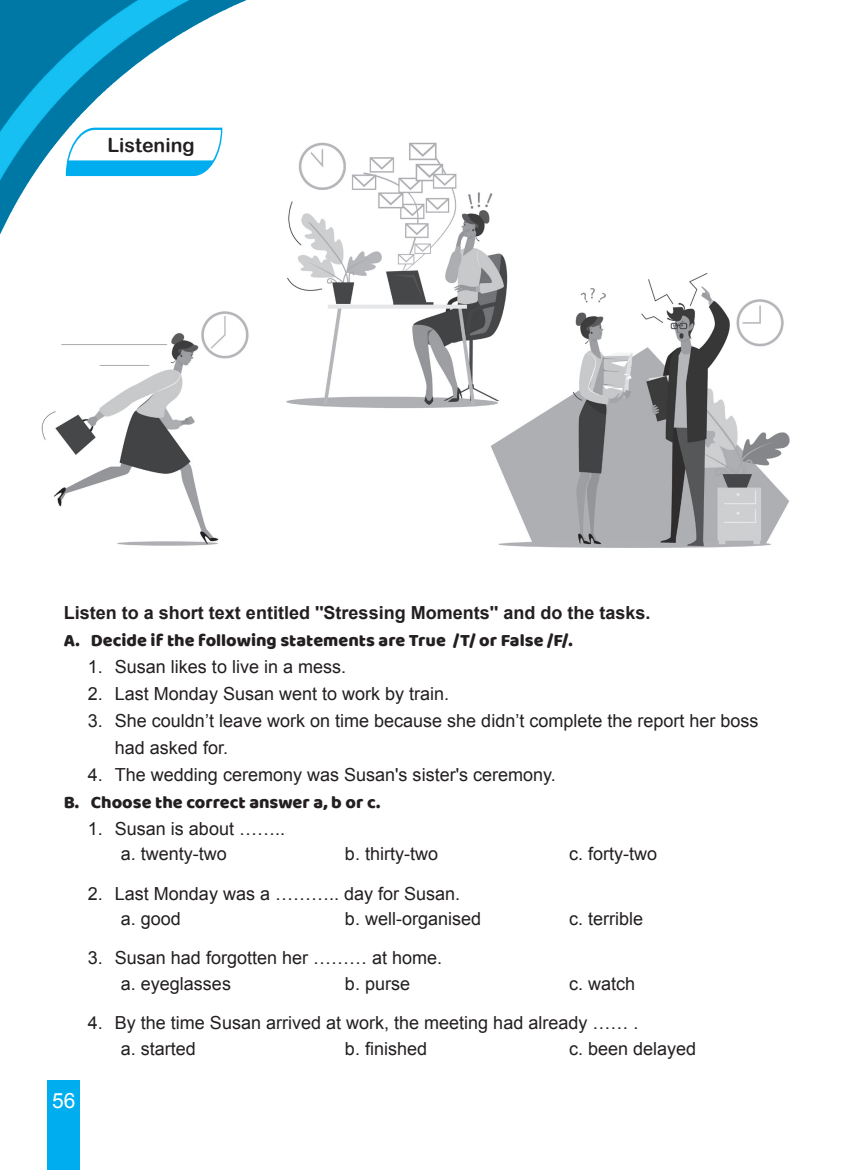
<style>
.page{position:relative;width:851px;height:1170px;background:#fff}
.page>*{position:absolute;margin:0;border:0;box-sizing:border-box;transform-origin:0 0}
.t1{font:21px "Arial";color:#fff}
.t2{font:19.5px "Arial Rounded MT Bold";color:#231f20}
.t3{font:18px/25px "Arial";color:#231f20}
.t4{font:18px "Baloo";color:#231f20}
.t5{font:700 18px "Arial";color:#231f20}
</style>
<div class="page">
<img style="left:491px;top:273px;width:299px;height:275px">
<img style="left:286px;top:142px;width:238px;height:278px">
<img style="left:41px;top:311px;width:208px;height:235px">
<div style="left:48px;top:1080px;width:32px;height:89px;background:#00aeef"></div>
<img style="left:0;top:0;width:309px;height:290px">
<p class="t2" style="left:107px;top:133px;width:89px">Listening</p>
<p class="t5" style="left:64px;top:600px;width:588px">Listen to a short text entitled ''Stressing Moments'' and do the tasks.</p>
<p class="t4" style="left:64px;top:628px;width:510px">A. Decide if the following statements are True /T/ or False /F/.</p>
<p class="t3" style="left:88px;top:654px;width:260px">1. Susan likes to live in a mess.</p>
<p class="t3" style="left:88px;top:681px;width:363px">2. Last Monday Susan went to work by train.</p>
<p class="t3" style="left:115px;top:707px;width:645px;line-height:27px;text-indent:-27px">3. She couldn’t leave work on time because she didn’t complete the report her boss had asked for.</p>
<p class="t3" style="left:88px;top:762px;width:469px">4. The wedding ceremony was Susan's sister's ceremony.</p>
<p class="t4" style="left:64px;top:790px;width:318px">B. Choose the correct answer a, b or c.</p>
<p class="t3" style="left:121px;top:816px;width:166px;text-indent:-33px">1. Susan is about …….. a. twenty-two</p>
<p class="t3" style="left:345px;top:841px;width:95px">b. thirty-two</p>
<p class="t3" style="left:569px;top:841px;width:90px">c. forty-two</p>
<p class="t3" style="left:121px;top:880px;width:341px;text-indent:-33px">2. Last Monday was a ……….. day for Susan. a. good</p>
<p class="t3" style="left:345px;top:905px;width:138px">b. well-organised</p>
<p class="t3" style="left:569px;top:905px;width:76px">c. terrible</p>
<p class="t3" style="left:121px;top:945px;width:323px;text-indent:-33px">3. Susan had forgotten her ……… at home. a. eyeglasses</p>
<p class="t3" style="left:345px;top:970px;width:67px">b. purse</p>
<p class="t3" style="left:569px;top:970px;width:68px">c. watch</p>
<p class="t3" style="left:121px;top:1010px;width:519px;text-indent:-33px">4. By the time Susan arrived at work, the meeting had already …… . a. started</p>
<p class="t3" style="left:345px;top:1035px;width:84px">b. finished</p>
<p class="t3" style="left:569px;top:1035px;width:129px">c. been delayed</p>
<p class="t1" style="left:52px;top:1086px;width:25px">56</p>
</div>
